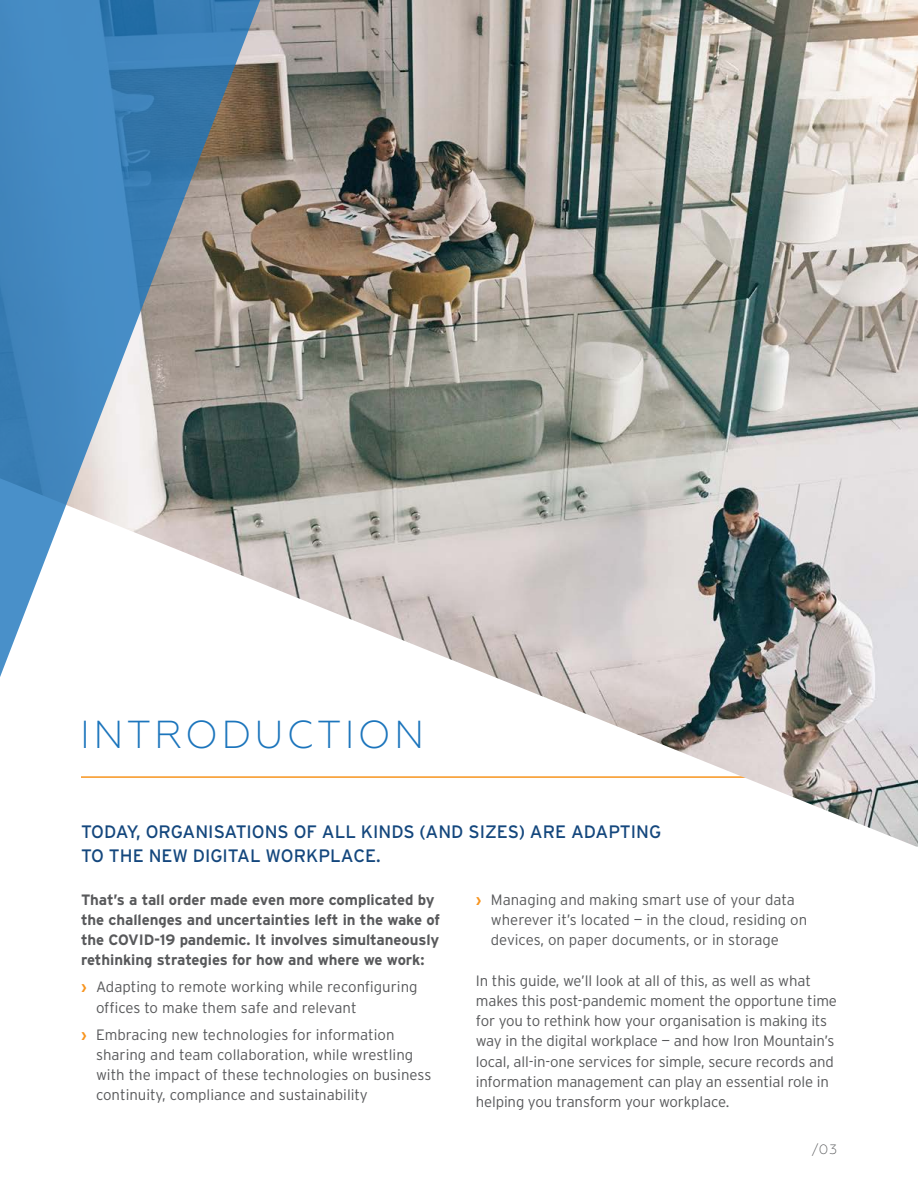
<style>
.page{position:relative;width:918px;height:1188px;background:#fff}
.page>*{position:absolute;margin:0;border:0;box-sizing:border-box;transform-origin:0 0}
.t1{font:300 39px "Geometria";letter-spacing:.08em;color:#1c75bc}
.t2{font:18px/24px "Interstate";color:#14477d}
.t3{font:300 15px/20.2px "Interstate";letter-spacing:-.01em;color:#58595b}
.t4{font:700 15px/20.2px "Interstate";letter-spacing:-.005em;color:#58595b}
.t5{font:300 13.5px "Geometria";color:#58595b}
.s1{font-weight:700;color:#f7941e}
</style>
<div class="page">
<img style="left:81px;top:0;width:837px;height:847px">
<svg style="left:0;top:0;width:273px;height:678px"></svg>
<h1 class="t1" style="left:80px;top:712px;width:346px">INTRODUCTION</h1>
<p class="t2" style="left:81px;top:820px;width:582px">TODAY, ORGANISATIONS OF ALL KINDS (AND SIZES) ARE ADAPTING<br>TO THE NEW DIGITAL WORKPLACE.</p>
<p class="t3" style="left:491px;top:889px;width:318px;text-indent:-15px"><span class="s1">›</span> Managing and making smart use of your data wherever it’s located — in the cloud, residing on devices, on paper documents, or in storage</p>
<p class="t3" style="left:476px;top:970px;width:363px">In this guide, we’ll look at all of this, as well as what makes this post-pandemic moment the opportune time for you to rethink how your organisation is making its way in the digital workplace — and how Iron Mountain’s local, all-in-one services for simple, secure records and information management can play an essential role in helping you transform your workplace.</p>
<p class="t4" style="left:81px;top:889px;width:360px">That’s a tall order made even more complicated by the challenges and uncertainties left in the wake of the COVID-19 pandemic. It involves simultaneously rethinking strategies for how and where we work:</p>
<p class="t3" style="left:96px;top:977px;width:323px;text-indent:-15px"><span class="s1">›</span> Adapting to remote working while reconfiguring offices to make them safe and relevant</p>
<p class="t3" style="left:96px;top:1024px;width:337px;text-indent:-15px"><span class="s1">›</span> Embracing new technologies for information sharing and team collaboration, while wrestling with the impact of these technologies on business continuity, compliance and sustainability</p>
<p class="t5" style="left:812px;top:1142px;width:27px">/03</p>
</div>
